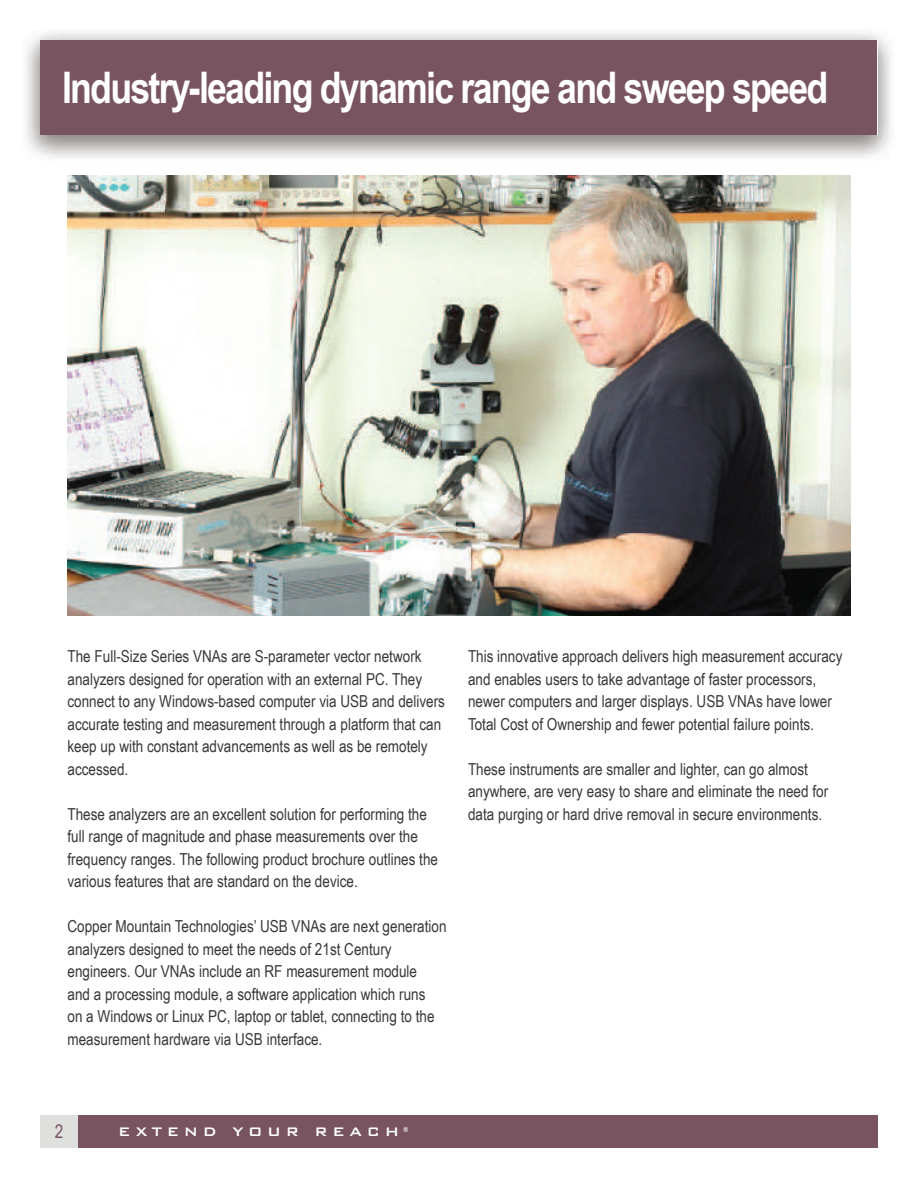
<style>
.page{position:relative;width:918px;height:1188px;background:#fff}
.page>*{position:absolute;margin:0;border:0;box-sizing:border-box;transform-origin:0 0}
.t1{font:700 54px "Arial Narrow";letter-spacing:-.01em;color:#fff}
.t2{font:700 43.5px "Arial Narrow";letter-spacing:-.04em;color:#fff}
.t3{font:18.75px "Arial Narrow";color:#785360}
.t4{font:16.5px/22.5px "Arial Narrow";color:#363935}
.t5{font:500 16.5px "Bank Gothic";letter-spacing:.28em;color:#fff}
.t6{font:700 7.05px "Arial Narrow";color:#fff}
.s1{font-weight:400}
</style>
<div class="page">
<div style="left:40px;top:1115px;width:38px;height:33px;background:#dfdfde"></div>
<div style="left:78px;top:1115px;width:800px;height:33px;background:#785360"></div>
<div style="left:40px;top:40px;width:838px;height:95px;background:#785360"></div>
<img style="left:68px;top:176px;width:782px;height:440px">
<h1 class="t1" style="left:62px;top:47px;width:427px">Cobalt Series: <span class="s1">9 GHz</span></h1>
<h2 class="t2" style="left:62px;top:55px;width:768px">Industry-leading dynamic range and sweep speed</h2>
<p class="t4" style="left:68px;top:644px;width:379px">The Full-Size Series VNAs are S-parameter vector network analyzers designed for operation with an external PC. They connect to any Windows-based computer via USB and delivers accurate testing and measurement through a platform that can keep up with constant advancements as well as be remotely accessed.</p>
<p class="t4" style="left:68px;top:802px;width:372px">These analyzers are an excellent solution for performing the full range of magnitude and phase measurements over the frequency ranges. The following product brochure outlines the various features that are standard on the device.</p>
<p class="t4" style="left:68px;top:915px;width:381px">Copper Mountain Technologies’ USB VNAs are next generation analyzers designed to meet the needs of 21st Century engineers. Our VNAs include an RF measurement module<br>and a processing module, a software application which runs<br>on a Windows or Linux PC, laptop or tablet, connecting to the measurement hardware via USB interface.</p>
<p class="t4" style="left:468px;top:645px;width:376px">This innovative approach delivers high measurement accuracy and enables users to take advantage of faster processors, newer computers and larger displays. USB VNAs have lower Total Cost of Ownership and fewer potential failure points.</p>
<p class="t4" style="left:468px;top:757px;width:362px">These instruments are smaller and lighter, can go almost anywhere, are very easy to share and eliminate the need for data purging or hard drive removal in secure environments.</p>
<p class="t3" style="left:55px;top:1117px;width:10px">2</p>
<p class="t5" style="left:118px;top:1119px;width:282px">EXTEND YOUR REACH</p>
<p class="t6" style="left:404px;top:1124px;width:6px">®</p>
</div>
